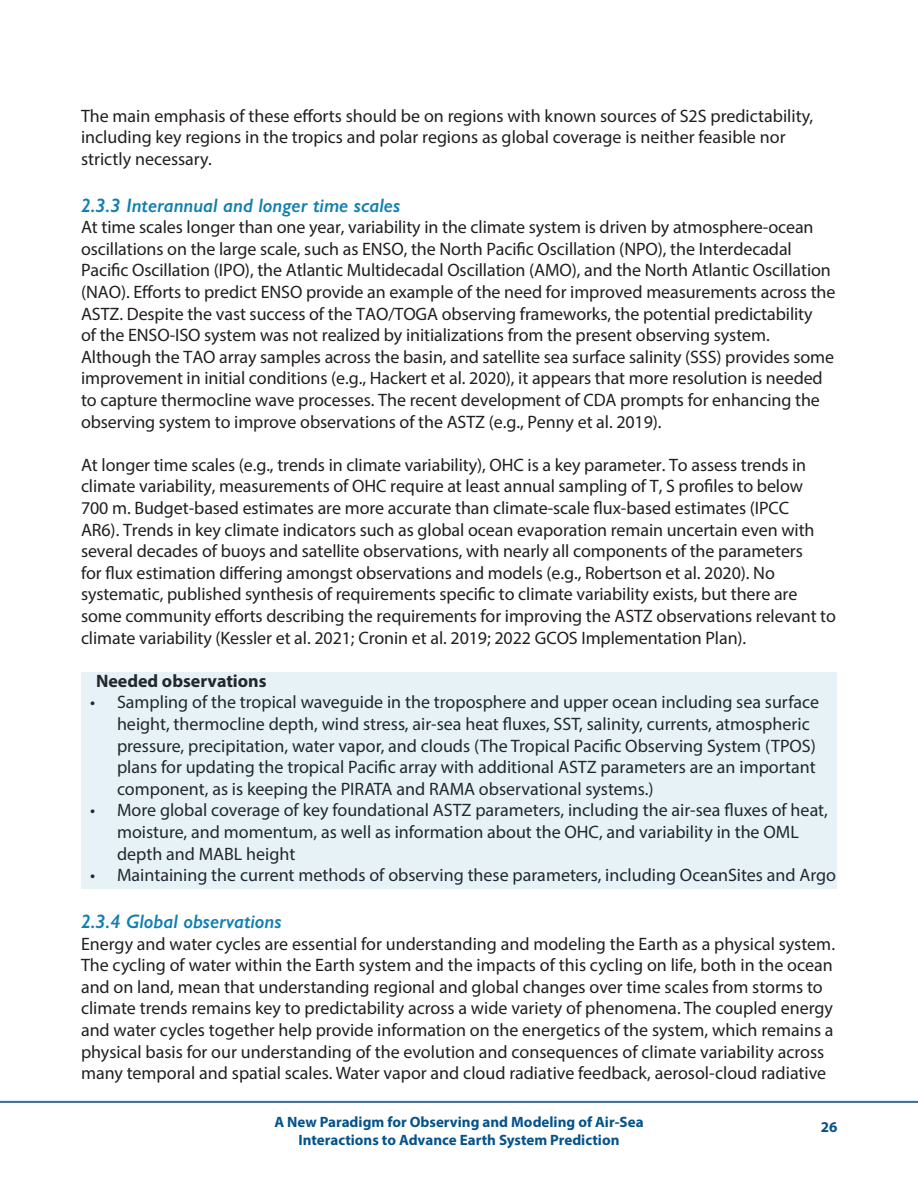
<style>
.page{position:relative;width:918px;height:1188px;background:#fff}
.page>*{position:absolute;margin:0;border:0;box-sizing:border-box;transform-origin:0 0}
.t1{font:italic 600 19.5px "Gill Sans";color:#127fb2}
.Body_text_ASTZ{font:18px/21.6px "Myriad Pro";letter-spacing:-.005em;color:#231f20}
.Needed_Obs{font:700 18px "Myriad Pro";color:#231f20}
.t2{font:700 15px/18px "Myriad Pro";color:#05538b;text-align:center}
</style>
<div class="page">
<hr style="left:0;top:1101px;width:918px;height:1px;background:#2b628e">
<hr style="left:0;top:1102px;width:918px;height:1px;background:#2b628e">
<div style="left:81px;top:673px;width:756px;height:216px;background:#e7f2f7"></div>
<p class="Body_text_ASTZ" style="left:81px;top:104px;width:734px">The main emphasis of these efforts should be on regions with known sources of S2S predictability, including key regions in the tropics and polar regions as global coverage is neither feasible nor strictly necessary.</p>
<p class="t1" style="left:81px;top:193px;width:321px">2.3.3 Interannual and longer time scales</p>
<p class="Body_text_ASTZ" style="left:81px;top:216px;width:756px">At time scales longer than one year, variability in the climate system is driven by atmosphere-ocean oscillations on the large scale, such as ENSO, the North Pacific Oscillation (NPO), the Interdecadal Pacific Oscillation (IPO), the Atlantic Multidecadal Oscillation (AMO), and the North Atlantic Oscillation (NAO). Efforts to predict ENSO provide an example of the need for improved measurements across the ASTZ. Despite the vast success of the TAO/TOGA observing frameworks, the potential predictability<br>of the ENSO-ISO system was not realized by initializations from the present observing system.<br>Although the TAO array samples across the basin, and satellite sea surface salinity (SSS) provides some improvement in initial conditions (e.g., Hackert et al. 2020), it appears that more resolution is needed to capture thermocline wave processes. The recent development of CDA prompts for enhancing the observing system to improve observations of the ASTZ (e.g., Penny et al. 2019).</p>
<p class="Body_text_ASTZ" style="left:81px;top:454px;width:757px">At longer time scales (e.g., trends in climate variability), OHC is a key parameter. To assess trends in climate variability, measurements of OHC require at least annual sampling of T, S profiles to below<br>700 m. Budget-based estimates are more accurate than climate-scale flux-based estimates (IPCC<br>AR6). Trends in key climate indicators such as global ocean evaporation remain uncertain even with several decades of buoys and satellite observations, with nearly all components of the parameters<br>for flux estimation differing amongst observations and models (e.g., Robertson et al. 2020). No systematic, published synthesis of requirements specific to climate variability exists, but there are some community efforts describing the requirements for improving the ASTZ observations relevant to climate variability (Kessler et al. 2021; Cronin et al. 2019; 2022 GCOS Implementation Plan).</p>
<p class="Needed_Obs" style="left:96px;top:669px;width:172px">Needed observations</p>
<p class="Body_text_ASTZ" style="left:117px;top:691px;width:704px;text-indent:-27px">• Sampling of the tropical waveguide in the troposphere and upper ocean including sea surface height, thermocline depth, wind stress, air-sea heat fluxes, SST, salinity, currents, atmospheric pressure, precipitation, water vapor, and clouds (The Tropical Pacific Observing System (TPOS) plans for updating the tropical Pacific array with additional ASTZ parameters are an important component, as is keeping the PIRATA and RAMA observational systems.)</p>
<p class="Body_text_ASTZ" style="left:117px;top:799px;width:712px;text-indent:-27px">• More global coverage of key foundational ASTZ parameters, including the air-sea fluxes of heat, moisture, and momentum, as well as information about the OHC, and variability in the OML depth and MABL height</p>
<p class="Body_text_ASTZ" style="left:90px;top:864px;width:748px">• Maintaining the current methods of observing these parameters, including OceanSites and Argo</p>
<p class="t1" style="left:81px;top:910px;width:202px">2.3.4 Global observations</p>
<p class="Body_text_ASTZ" style="left:81px;top:932px;width:756px">Energy and water cycles are essential for understanding and modeling the Earth as a physical system.<br>The cycling of water within the Earth system and the impacts of this cycling on life, both in the ocean and on land, mean that understanding regional and global changes over time scales from storms to climate trends remains key to predictability across a wide variety of phenomena. The coupled energy and water cycles together help provide information on the energetics of the system, which remains a physical basis for our understanding of the evolution and consequences of climate variability across many temporal and spatial scales. Water vapor and cloud radiative feedback, aerosol-cloud radiative</p>
<p class="t2" style="left:274px;top:1113px;width:371px">A New Paradigm for Observing and Modeling of Air-Sea<br>Interactions to Advance Earth System Prediction</p>
<p class="t2" style="left:821px;top:1117px;width:18px">26</p>
</div>
